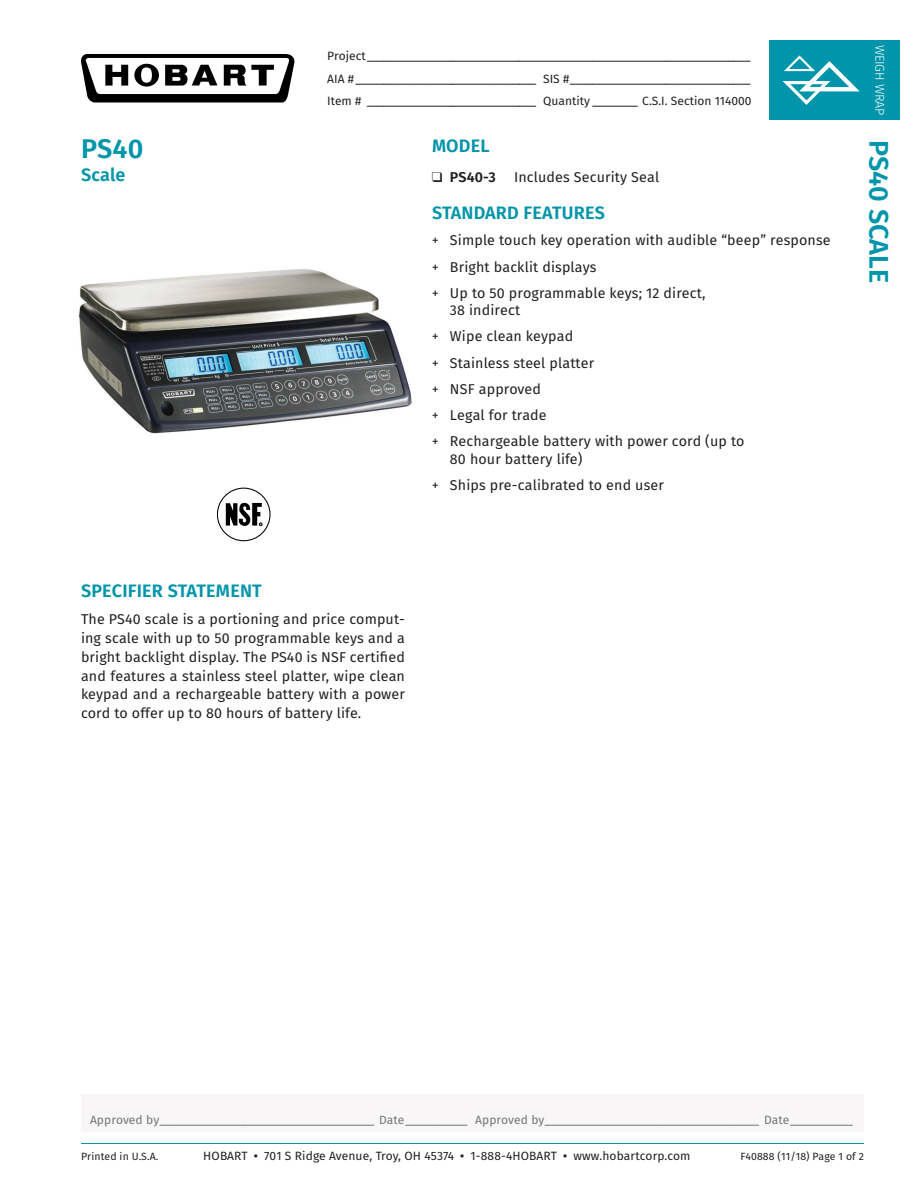
<style>
.page{position:relative;width:918px;height:1188px;background:#fff}
.page>*{position:absolute;margin:0;border:0;box-sizing:border-box;transform-origin:0 0}
.t1{font:600 27px "Fira Sans";color:#0095aa}
.t2{font:600 18px "Fira Sans";letter-spacing:.01em;color:#0095aa}
.t3{font:14.25px/26.2px "Fira Sans";letter-spacing:.01em;color:#231f20}
.t4{font:600 14.25px "Fira Sans";color:#231f20}
.t5{font:300 12.75px "Fira Sans";letter-spacing:-.02em;color:#fff}
.t6{font:12px/22.5px "Fira Sans";color:#231f20;text-align:justify}
.t7{font:12px "Fira Sans";color:#747678}
.t8{font:10.5px "Fira Sans";letter-spacing:.01em;color:#231f20}
.s1{font-style:inherit}
.s2{font-weight:600}
</style>
<div class="page">
<div style="left:81px;top:1094px;width:783px;height:38px;background:#f8f6f6"></div>
<hr style="left:81px;top:1143px;width:783px;height:1px;background:#0095aa">
<svg style="left:81px;top:54px;width:213px;height:49px"></svg>
<div style="left:770px;top:40px;width:130px;height:80px;background:#0095aa"></div>
<svg style="left:782px;top:55px;width:78px;height:50px"></svg>
<div style="left:217px;top:488px;width:54px;height:53px;border:1px solid #000;border-radius:50%"></div>
<svg style="left:226px;top:502px;width:36px;height:24px"></svg>
<img style="left:78px;top:269px;width:334px;height:165px">
<h1 class="t1" style="left:81px;top:130px;width:64px">PS40</h1>
<p class="t2" style="left:81px;top:162px;width:46px">Scale</p>
<p class="t6" style="left:327px;top:45px;width:426px">Project____________________________________________________________________ AIA # ________________________________ SIS #________________________________ Item # ______________________________ Quantity ________ C.S.I. Section 114000</p>
<p class="t5" style="left:889px;top:45px;width:72px;rotate:90deg">WEIGH WRAP</p>
<p class="t2" style="left:432px;top:133px;width:59px">MODEL</p>
<p class="t4" style="left:432px;top:167px;width:65px">❑ PS40-3</p>
<p class="t3" style="left:514px;top:164px;width:147px">Includes Security Seal</p>
<p class="t2" style="left:432px;top:200px;width:174px">STANDARD FEATURES</p>
<p class="t3" style="left:432px;top:227px;width:400px"><span class="s1">+</span> Simple touch key operation with audible “beep” response <span class="s1">+</span> Bright backlit displays<br><span class="s1">+</span> Up to 50 programmable keys; 12 direct,</p>
<p class="t3" style="left:432px;top:297px;width:314px;text-indent:18px">38 indirect<br><span class="s1">+</span> Wipe clean keypad<br><span class="s1">+</span> Stainless steel platter<br><span class="s1">+</span> NSF approved<br><span class="s1">+</span> Legal for trade<br><span class="s1">+</span> Rechargeable battery with power cord (up to</p>
<p class="t3" style="left:432px;top:446px;width:234px;text-indent:18px">80 hour battery life)<br><span class="s1">+</span> Ships pre-calibrated to end user</p>
<h1 class="t1" style="left:898px;top:140px;width:144px;rotate:90deg">PS40 SCALE</h1>
<p class="t2" style="left:81px;top:578px;width:182px">SPECIFIER STATEMENT</p>
<p class="t3" style="left:81px;top:610px;width:326px;line-height:18.8px;text-align:justify">The PS40 scale is a portioning and price comput&shy;ing scale with up to 50 programmable keys and a bright backlight display. The PS40 is NSF certified and features a stainless steel platter, wipe clean keypad and a rechargeable battery with a power cord to offer up to 80 hours of battery life.</p>
<p class="t7" style="left:90px;top:1111px;width:764px">Approved by______________________________________ Date___________ Approved by______________________________________ Date___________</p>
<p class="t8" style="left:81px;top:1149px;width:79px">Printed in U.S.A.</p>
<p class="t6" style="left:203px;top:1145px;width:489px">HOBART <span class="s2">•</span> 701 S Ridge Avenue, Troy, OH 45374 <span class="s2">•</span> 1-888-4HOBART <span class="s2">•</span> www.hobartcorp.com</p>
<p class="t8" style="left:740px;top:1149px;width:125px">F40888 (11/18) Page 1 of 2</p>
</div>
